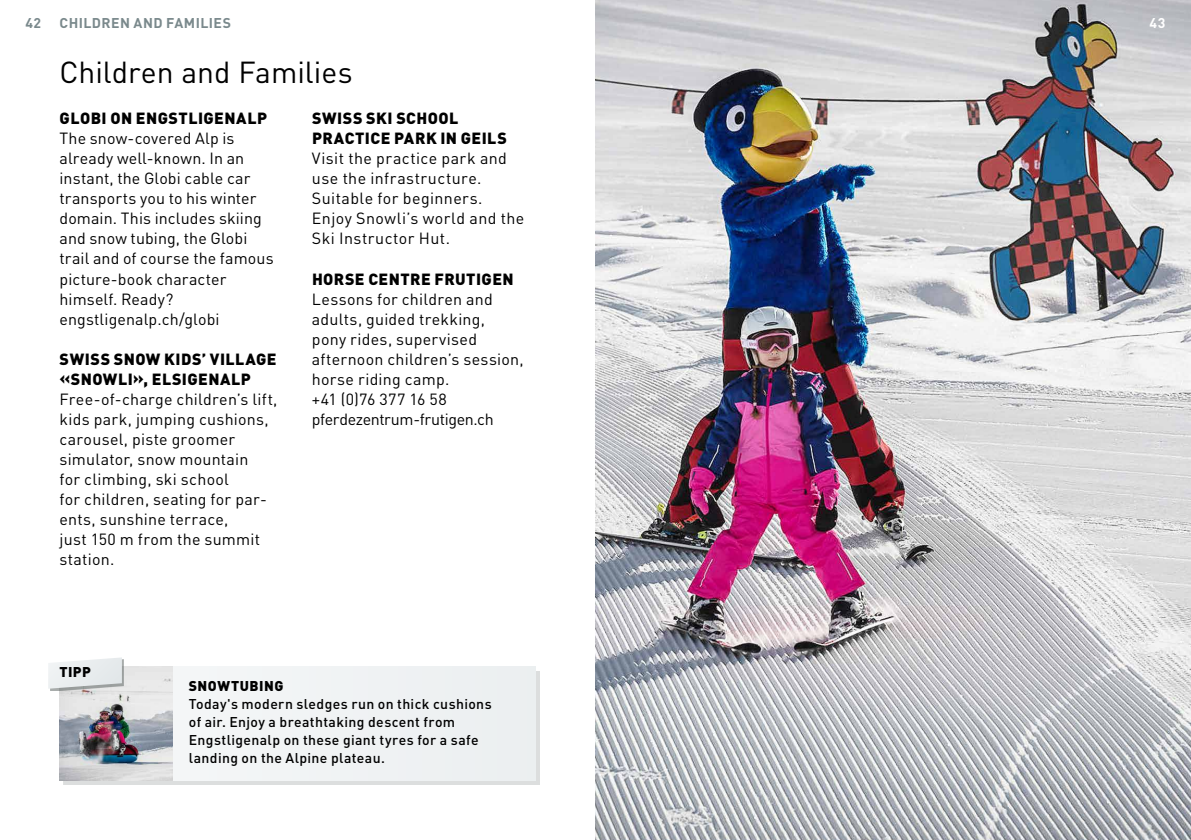
<style>
.page{position:relative;width:1191px;height:840px;background:#fff}
.page>*{position:absolute;margin:0;border:0;box-sizing:border-box;transform-origin:0 0}
.t1{font:30px "DIN Pro";color:#000}
.t2{font:16px/20px "DIN Pro";letter-spacing:.015em;color:#000}
.t3{font:900 16px/20px "DIN Pro";letter-spacing:.025em;color:#000}
.t4{font:500 14px/18px "DIN Pro";letter-spacing:.025em;color:#000}
.t5{font:700 14px "DIN Pro";letter-spacing:.03em;color:#7a898c}
.t6{font:900 14px "DIN Pro";letter-spacing:.035em;color:#000}
.t7{font:700 14px "DIN Pro";color:#fff}
</style>
<div class="page">
<div style="left:63px;top:670px;width:477px;height:114px;background:#515958;opacity:.2"></div>
<div style="left:60px;top:666px;width:476px;height:114px;background:#f0f2f4"></div>
<img style="left:60px;top:666px;width:113px;height:113px">
<div style="left:50px;top:659px;width:74px;height:31px;background:#515958;opacity:.5"></div>
<svg style="left:48px;top:657px;width:74px;height:31px"></svg>
<img style="left:595px;top:0;width:596px;height:839px">
<p class="t5" style="left:26px;top:12px;width:17px">42</p>
<p class="t5" style="left:60px;top:12px;width:173px">CHILDREN AND FAMILIES</p>
<h1 class="t1" style="left:60px;top:49px;width:294px">Children and Families</h1>
<p class="t3" style="left:60px;top:107px;width:209px">GLOBI ON ENGSTLIGENALP</p>
<p class="t2" style="left:60px;top:127px;width:216px">The snow-covered Alp is already well-known. In an instant, the Globi cable car transports you to his winter domain. This includes skiing and snow tubing, the Globi trail and of course the famous picture-book character himself. Ready? engstligenalp.ch/globi</p>
<p class="t3" style="left:60px;top:347px;width:218px">SWISS SNOW KIDS’ VILLAGE «SNOWLI», ELSIGENALP</p>
<p class="t2" style="left:60px;top:387px;width:219px">Free-of-charge children’s lift, kids park, jumping cushions, carousel, piste groomer simulator, snow mountain<br>for climbing, ski school<br>for children, seating for par&shy;ents, sunshine terrace,<br>just 150 m from the summit station.</p>
<p class="t3" style="left:312px;top:107px;width:196px">SWISS SKI SCHOOL<br>PRACTICE PARK IN GEILS</p>
<p class="t2" style="left:312px;top:147px;width:214px">Visit the practice park and use the infrastructure.<br>Suitable for beginners.<br>Enjoy Snowli’s world and the<br>Ski Instructor Hut.</p>
<p class="t3" style="left:312px;top:267px;width:203px">HORSE CENTRE FRUTIGEN</p>
<p class="t2" style="left:312px;top:287px;width:213px">Lessons for children and adults, guided trekking,<br>pony rides, supervised afternoon children’s session, horse riding camp.<br>+41 (0)76 377 16 58 pferdezentrum-frutigen.ch</p>
<p class="t6" style="left:60px;top:660px;width:33px">TIPP</p>
<p class="t6" style="left:189px;top:674px;width:96px">SNOWTUBING</p>
<p class="t4" style="left:189px;top:693px;width:304px">Today's modern sledges run on thick cushions of air. Enjoy a breathtaking descent from Engstligenalp on these giant tyres for a safe landing on the Alpine plateau.</p>
<p class="t7" style="left:1149px;top:12px;width:17px">43</p>
</div>
